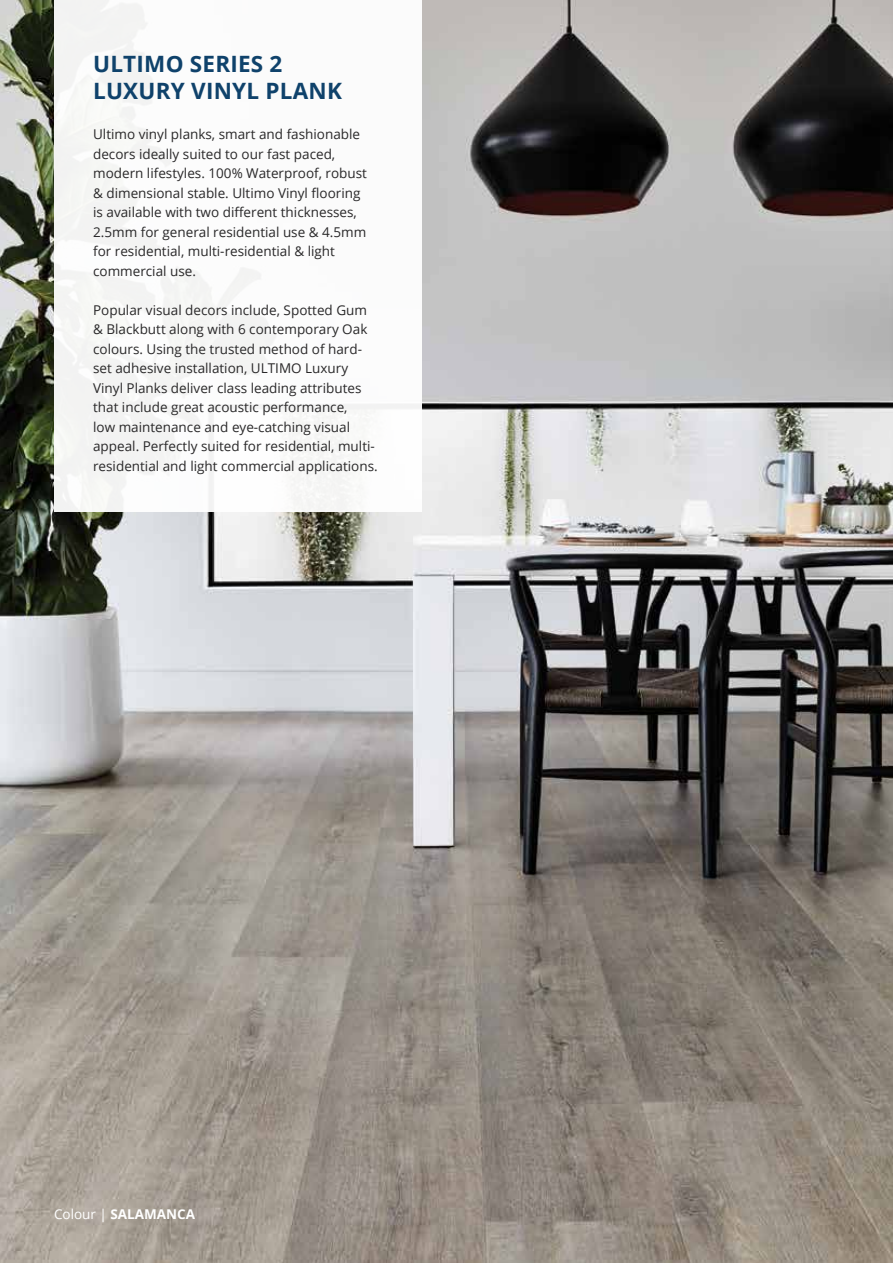
<style>
.page{position:relative;width:893px;height:1263px;background:#fff}
.page>*{position:absolute;margin:0;border:0;box-sizing:border-box;transform-origin:0 0}
.t1{font:700 22.5px/27px "Open Sans";letter-spacing:.01em;color:#0f426b}
.t2{font:13.5px/19.5px "Open Sans";color:#292829}
.t3{font:700 13.5px "Open Sans";color:#fff}
.s1{font-weight:400}
</style>
<div class="page">
<img style="left:0;top:0;width:893px;height:1263px">
<hr style="left:892px;top:767px;width:1px;height:496px;background:#0f426b">
<div style="left:54px;top:0;width:368px;height:512px;background:#fff"></div>
<h1 class="t1" style="left:93px;top:50px;width:250px">ULTIMO SERIES 2<br>LUXURY VINYL PLANK</h1>
<p class="t2" style="left:93px;top:124px;width:275px">Ultimo vinyl planks, smart and fashionable decors ideally suited to our fast paced, modern lifestyles. 100% Waterproof, robust &amp; dimensional stable. Ultimo Vinyl flooring is available with two different thicknesses, 2.5mm for general residential use &amp; 4.5mm for residential, multi-residential &amp; light commercial use.</p>
<p class="t2" style="left:93px;top:300px;width:286px">Popular visual decors include, Spotted Gum &amp; Blackbutt along with 6 contemporary Oak colours. Using the trusted method of hard&shy;set adhesive installation, ULTIMO Luxury Vinyl Planks deliver class leading attributes that include great acoustic performance,<br>low maintenance and eye-catching visual appeal. Perfectly suited for residential, multi&shy;residential and light commercial applications.</p>
<p class="t3" style="left:54px;top:1205px;width:143px"><span class="s1">Colour |</span> SALAMANCA</p>
</div>
